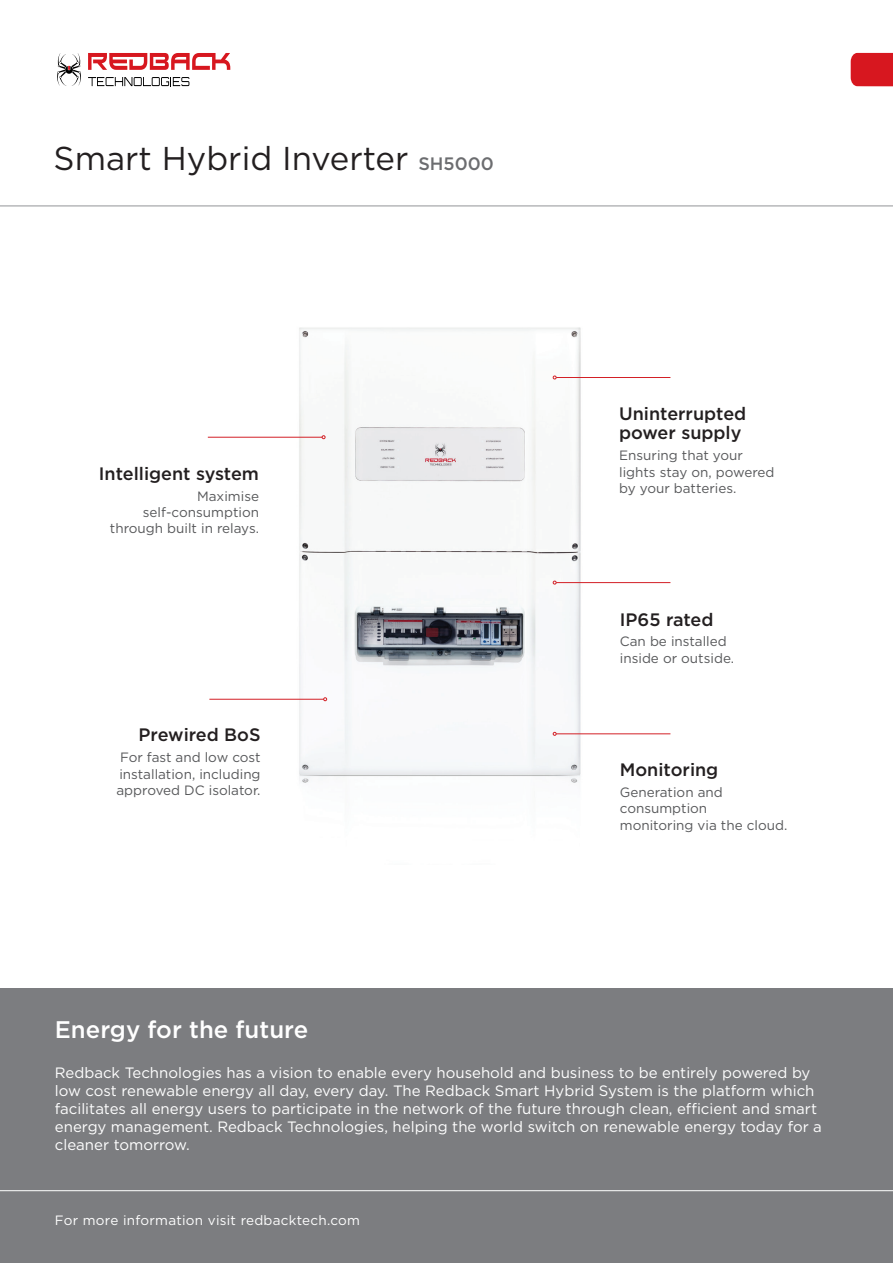
<style>
.page{position:relative;width:893px;height:1263px;background:#fff}
.page>*{position:absolute;margin:0;border:0;box-sizing:border-box;transform-origin:0 0}
.t1{font:33px "Gotham HTF";color:#231f20}
.t2{font:500 24px "Gotham HTF";color:#fff}
.t3{font:500 18px/19.8px "Gotham HTF";color:#231f20}
.t4{font:15px/18px "Gotham HTF";color:#fff}
.t5{font:13.5px/16.5px "Gotham HTF";color:#57585a}
.t6{font:13.5px "Gotham HTF";letter-spacing:.02em;color:#fff}
.s1{font-weight:500;font-size:18px;color:#6c6d70}
</style>
<div class="page">
<img style="left:293px;top:327px;width:292px;height:456px">
<hr style="left:208px;top:437px;width:114px;height:1px;background:#d32026">
<svg style="left:322px;top:435px;width:3px;height:4px"></svg>
<hr style="left:209px;top:699px;width:115px;height:1px;background:#d32026">
<svg style="left:323px;top:697px;width:4px;height:4px"></svg>
<hr style="left:556px;top:377px;width:114px;height:1px;background:#d32026">
<svg style="left:553px;top:376px;width:4px;height:3px"></svg>
<hr style="left:556px;top:733px;width:114px;height:1px;background:#d32026">
<svg style="left:553px;top:732px;width:4px;height:4px"></svg>
<hr style="left:556px;top:582px;width:114px;height:1px;background:#d32026">
<svg style="left:553px;top:581px;width:4px;height:3px"></svg>
<hr style="left:0;top:206px;width:893px;height:1px;background:#939598">
<div style="left:0;top:988px;width:893px;height:275px;background:#7c7d80"></div>
<hr style="left:0;top:1190px;width:893px;height:1px;background:#fff">
<svg style="left:851px;top:53px;width:42px;height:33px"></svg>
<svg style="left:88px;top:53px;width:142px;height:17px"></svg>
<svg style="left:88px;top:77px;width:101px;height:9px"></svg>
<svg style="left:57px;top:53px;width:24px;height:33px"></svg>
<h1 class="t1" style="left:54px;top:140px;width:442px">Smart Hybrid Inverter <span class="s1">SH5000</span></h1>
<p class="t3" style="left:99px;top:463px;width:162px">Intelligent system</p>
<p class="t5" style="left:110px;top:488px;width:151px;text-align:right">Maximise self-consumption through built in relays.</p>
<p class="t3" style="left:619px;top:403px;width:129px">Uninterrupted power supply</p>
<p class="t5" style="left:619px;top:447px;width:157px">Ensuring that your lights stay on, powered by your batteries.</p>
<p class="t3" style="left:620px;top:609px;width:95px">IP65 rated</p>
<p class="t5" style="left:620px;top:633px;width:116px">Can be installed inside or outside.</p>
<p class="t3" style="left:139px;top:725px;width:123px">Prewired BoS</p>
<p class="t5" style="left:116px;top:749px;width:146px;text-align:justify">For fast and low cost installation, including approved DC isolator.</p>
<p class="t3" style="left:620px;top:759px;width:100px">Monitoring</p>
<p class="t5" style="left:620px;top:784px;width:169px">Generation and consumption<br>monitoring via the cloud.</p>
<h2 class="t2" style="left:55px;top:1016px;width:255px">Energy for the future</h2>
<p class="t4" style="left:55px;top:1063px;width:768px">Redback Technologies has a vision to enable every household and business to be entirely powered by low cost renewable energy all day, every day. The Redback Smart Hybrid System is the platform which facilitates all energy users to participate in the network of the future through clean, efficient and smart energy management. Redback Technologies, helping the world switch on renewable energy today for a cleaner tomorrow.</p>
<p class="t6" style="left:55px;top:1213px;width:307px">For more information visit redbacktech.com</p>
</div>
